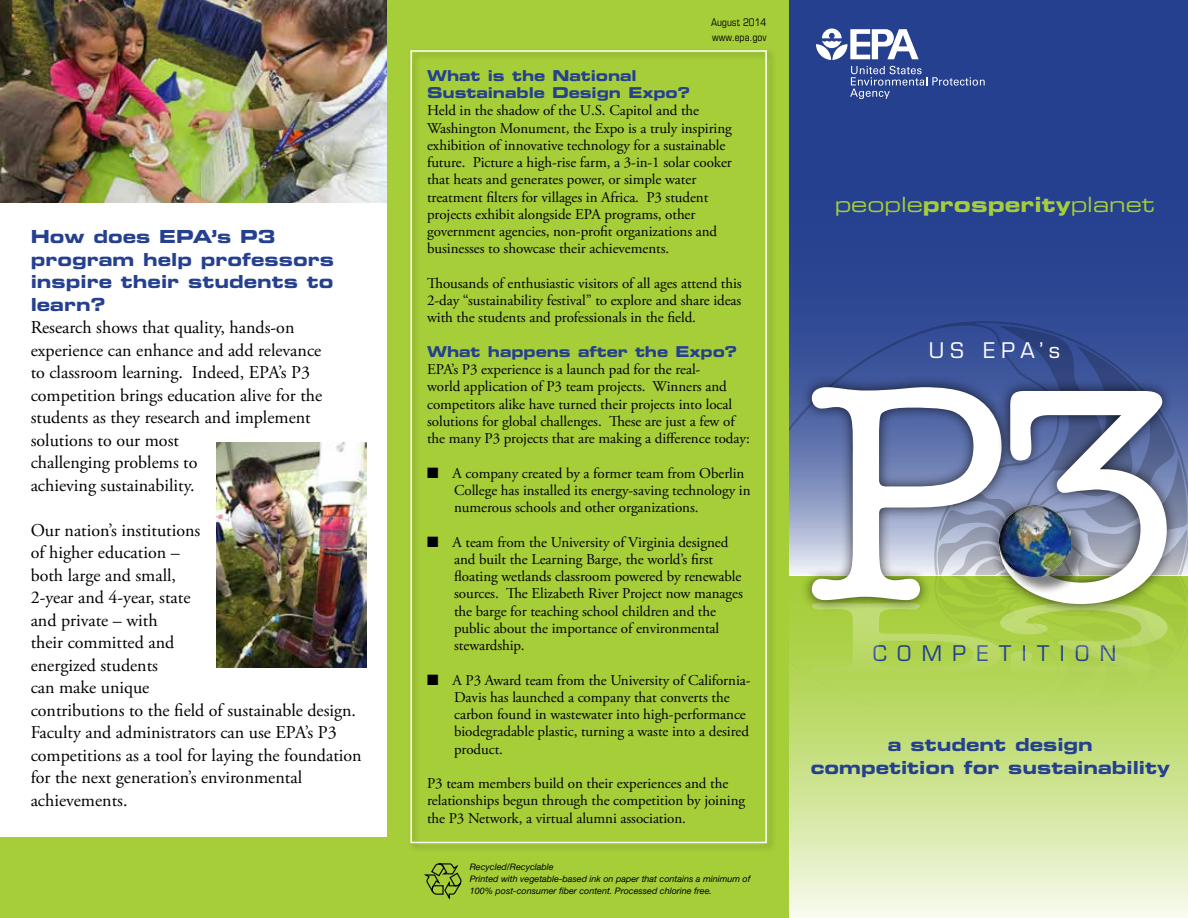
<style>
.page{position:relative;width:1188px;height:918px;background:#fff}
.page>*{position:absolute;margin:0;border:0;box-sizing:border-box;transform-origin:0 0}
.t1{font:21px "Eurostile Extended Two";color:#a6ce39}
.t2{font:21px "Eurostile";letter-spacing:.5em;color:#25408f}
.t3{font:21px "Eurostile";color:#fff}
.t4{font:18px/22.5px "Adobe Garamond Pro";color:#000}
.t5{font:18px/22.5px "Eurostile Bold Extended Two";color:#25408f}
.t6{font:15px/17.2px "Adobe Garamond Pro";letter-spacing:-.005em;color:#000}
.t7{font:15px/17.2px "Eurostile Bold Extended Two";letter-spacing:-.005em;color:#25408f}
.t8{font:condensed 10.5px/15px "Eurostile";color:#000}
.t9{font:italic 9px/12px "Helvetica Neue";color:#000}
.s1{font-family:"Eurostile Bold Extended Two"}
</style>
<div class="page">
<div style="left:789px;top:0;width:399px;height:576px;background:#25408f"></div>
<div style="left:387px;top:0;width:402px;height:918px;background:#a6ce39"></div>
<div style="left:0;top:837px;width:387px;height:81px;background:#a6ce39"></div>
<div style="left:410px;top:50px;width:357px;height:793px;border:2px solid #fff"></div>
<svg style="left:789px;top:728px;width:399px;height:190px;background:#d9eaac"></svg>
<img style="left:0;top:0;width:387px;height:202px">
<svg style="left:816px;top:28px;width:103px;height:32px"></svg>
<svg style="left:850px;top:66px;width:135px;height:33px"></svg>
<svg style="left:424px;top:863px;width:38px;height:37px"></svg>
<svg style="left:789px;top:326px;width:399px;height:402px;background:#99ad96"></svg>
<div style="left:1002px;top:508px;width:87px;height:87px;background:#000;opacity:.5"></div>
<img style="left:999px;top:506px;width:72px;height:71px">
<img style="left:217px;top:442px;width:150px;height:225px">
<p class="t5" style="left:31px;top:225px;width:305px">How does EPA’s P3 program help professors inspire their students to learn?</p>
<p class="t4" style="left:31px;top:317px;width:293px">Research shows that quality, hands-on experience can enhance and add relevance to classroom learning. Indeed, EPA’s P3 competition brings education alive for the students as they research and implement solutions to our most<br>challenging problems to<br>achieving sustainability.</p>
<p class="t4" style="left:31px;top:520px;width:333px">Our nation’s institutions<br>of higher education –<br>both large and small,<br>2-year and 4-year, state<br>and private – with<br>their committed and<br>energized students<br>can make unique<br>contributions to the field of sustainable design.<br>Faculty and administrators can use EPA’s P3 competitions as a tool for laying the foundation for the next generation’s environmental achievements.</p>
<p class="t8" style="left:711px;top:15px;width:57px">August 2014 www.epa.gov</p>
<p class="t7" style="left:427px;top:67px;width:264px">What is the National<br>Sustainable Design Expo?</p>
<p class="t6" style="left:427px;top:103px;width:306px">Held in the shadow of the U.S. Capitol and the Washington Monument, the Expo is a truly inspiring exhibition of innovative technology for a sustainable future. Picture a high-rise farm, a 3-in-1 solar cooker that heats and generates power, or simple water treatment filters for villages in Africa. P3 student projects exhibit alongside EPA programs, other government agencies, non-profit organizations and businesses to showcase their achievements.</p>
<p class="t6" style="left:427px;top:275px;width:316px;text-align:justify">Thousands of enthusiastic visitors of all ages attend this 2-day “sustainability festival” to explore and share ideas with the students and professionals in the field.</p>
<p class="t7" style="left:427px;top:343px;width:311px">What happens after the Expo?</p>
<p class="t6" style="left:427px;top:361px;width:324px">EPA’s P3 experience is a launch pad for the real-<br>world application of P3 team projects. Winners and competitors alike have turned their projects into local solutions for global challenges. These are just a few of the many P3 projects that are making a difference today:</p>
<p class="t6" style="left:454px;top:465px;width:298px;text-indent:-27px">■ A company created by a former team from Oberlin<br>College has installed its energy-saving technology in numerous schools and other organizations.</p>
<p class="t6" style="left:454px;top:534px;width:290px;text-indent:-27px">■ A team from the University of Virginia designed and built the Learning Barge, the world’s first floating wetlands classroom powered by renewable sources. The Elizabeth River Project now manages the barge for teaching school children and the public about the importance of environmental stewardship.</p>
<p class="t6" style="left:454px;top:672px;width:298px;text-indent:-27px">■ A P3 Award team from the University of California-Davis has launched a company that converts the carbon found in wastewater into high-performance biodegradable plastic, turning a waste into a desired product.</p>
<p class="t6" style="left:427px;top:775px;width:320px">P3 team members build on their experiences and the relationships begun through the competition by joining the P3 Network, a virtual alumni association.</p>
<p class="t9" style="left:470px;top:861px;width:282px">Recycled/Recyclable<br>Printed with vegetable-based ink on paper that contains a minimum of<br>100% post-consumer fiber content. Processed chlorine free.</p>
<h1 class="t1" style="left:835px;top:190px;width:321px">people<span class="s1">prosperity</span>planet</h1>
<h1 class="t3" style="left:929px;top:338px;width:133px">US EPA’s</h1>
<h1 class="t2" style="left:873px;top:641px;width:245px">COMPETITION</h1>
<p class="t5" style="left:811px;top:733px;width:361px;text-align:center">a student design<br>competition for sustainability</p>
</div>
